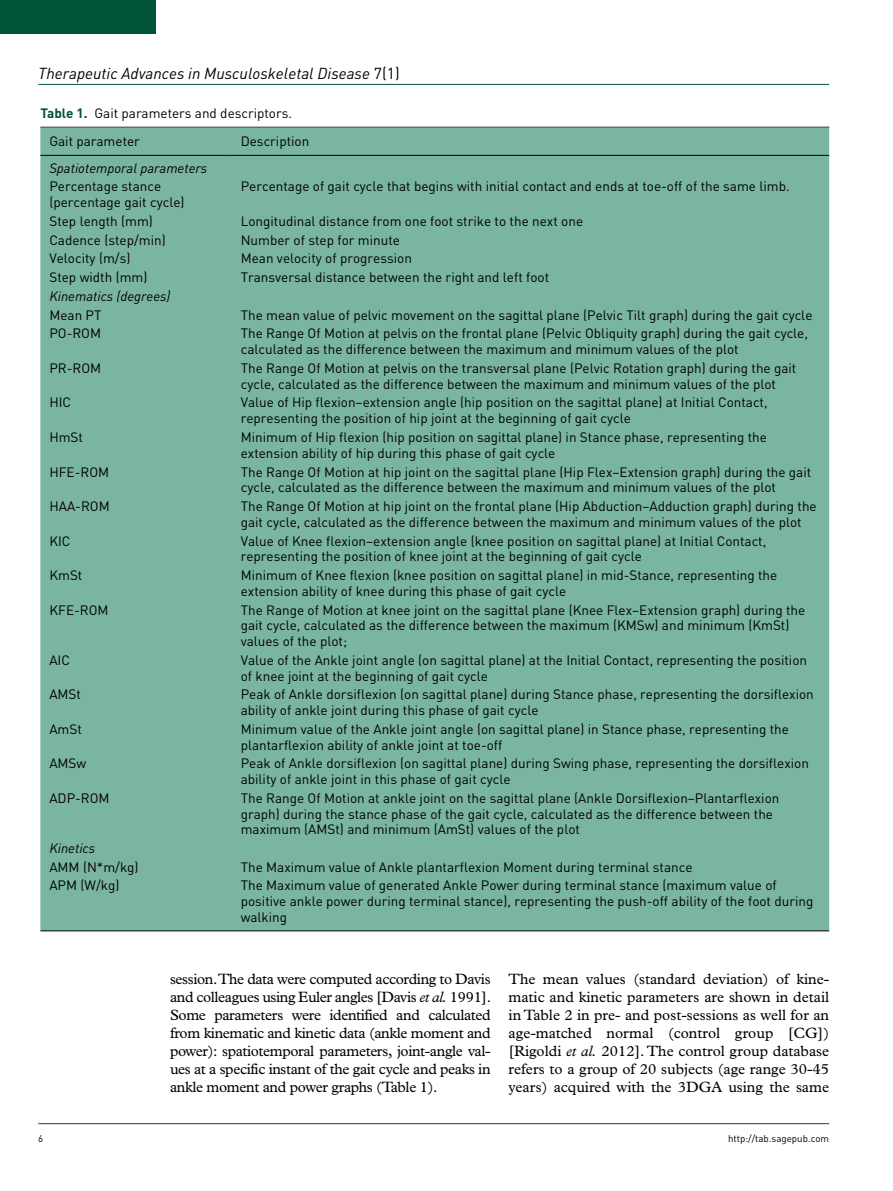
<style>
.page{position:relative;width:893px;height:1191px;background:#fff}
.page>*{position:absolute;margin:0;border:0;box-sizing:border-box;transform-origin:0 0}
.t1{font:italic 15.75px "DIN";color:#000}
.t2{font:15px/18px "Plantin Std";letter-spacing:-.01em;color:#000;text-align:justify}
.t3{font:13.5px/15.8px "DIN";color:#000}
.t4{font:italic 13.5px "DIN";color:#000}
.t5{font:9.75px "DIN";color:#000}
.s1{font-style:normal}
.s2{font-weight:700;color:#005437}
.s3{font-style:italic}
</style>
<div class="page">
<hr style="left:38px;top:84px;width:791px;height:1px;background:#005437">
<hr style="left:38px;top:1123px;width:791px;height:1px;background:#005437">
<div style="left:0;top:0;width:155px;height:34px;background:#005437"></div>
<hr style="left:40px;top:127px;width:789px;height:1px;background:#000">
<div style="left:40px;top:128px;width:789px;height:802px;background:#7ab4a3"></div>
<hr style="left:40px;top:155px;width:192px;height:1px;background:#000">
<hr style="left:232px;top:155px;width:597px;height:1px;background:#000">
<hr style="left:40px;top:930px;width:192px;height:1px;background:#000">
<hr style="left:232px;top:930px;width:597px;height:1px;background:#000">
<p class="t1" style="left:38px;top:63px;width:363px">Therapeutic Advances in Musculoskeletal Disease <span class="s1">7(1)</span></p>
<p class="t3" style="left:49px;top:98px;width:244px;line-height:28.5px;text-indent:-9px"><span class="s2">Table 1.</span> Gait parameters and descriptors.<br>Gait parameter</p>
<p class="t3" style="left:241px;top:133px;width:70px">Description</p>
<p class="t4" style="left:49px;top:159px;width:159px">Spatiotemporal parameters</p>
<p class="t3" style="left:49px;top:178px;width:137px">Percentage stance (percentage gait cycle)</p>
<p class="t3" style="left:241px;top:178px;width:550px">Percentage of gait cycle that begins with initial contact and ends at toe-off of the same limb.</p>
<p class="t3" style="left:49px;top:213px;width:105px">Step length (mm)</p>
<p class="t3" style="left:241px;top:213px;width:344px">Longitudinal distance from one foot strike to the next one</p>
<p class="t3" style="left:49px;top:232px;width:118px">Cadence (step/min)</p>
<p class="t3" style="left:241px;top:232px;width:161px">Number of step for minute</p>
<p class="t3" style="left:49px;top:250px;width:83px">Velocity (m/s)</p>
<p class="t3" style="left:241px;top:250px;width:173px">Mean velocity of progression</p>
<p class="t3" style="left:49px;top:269px;width:100px">Step width (mm)</p>
<p class="t3" style="left:241px;top:269px;width:310px">Transversal distance between the right and left foot</p>
<p class="t4" style="left:49px;top:288px;width:123px">Kinematics (degrees)</p>
<p class="t3" style="left:49px;top:307px;width:54px">Mean PT</p>
<p class="t3" style="left:241px;top:307px;width:573px">The mean value of pelvic movement on the sagittal plane (Pelvic Tilt graph) during the gait cycle</p>
<p class="t3" style="left:49px;top:325px;width:53px">PO-ROM</p>
<p class="t3" style="left:241px;top:325px;width:569px">The Range Of Motion at pelvis on the frontal plane (Pelvic Obliquity graph) during the gait cycle, calculated as the difference between the maximum and minimum values of the plot</p>
<p class="t3" style="left:49px;top:360px;width:53px">PR-ROM</p>
<p class="t3" style="left:241px;top:360px;width:557px">The Range Of Motion at pelvis on the transversal plane (Pelvic Rotation graph) during the gait cycle, calculated as the difference between the maximum and minimum values of the plot</p>
<p class="t3" style="left:49px;top:394px;width:23px">HIC</p>
<p class="t3" style="left:241px;top:394px;width:528px">Value of Hip flexion–extension angle (hip position on the sagittal plane) at Initial Contact, representing the position of hip joint at the beginning of gait cycle</p>
<p class="t3" style="left:49px;top:429px;width:35px">HmSt</p>
<p class="t3" style="left:241px;top:429px;width:528px">Minimum of Hip flexion (hip position on sagittal plane) in Stance phase, representing the extension ability of hip during this phase of gait cycle</p>
<p class="t3" style="left:49px;top:463px;width:61px">HFE-ROM</p>
<p class="t3" style="left:241px;top:463px;width:572px">The Range Of Motion at hip joint on the sagittal plane (Hip Flex–Extension graph) during the gait cycle, calculated as the difference between the maximum and minimum values of the plot</p>
<p class="t3" style="left:49px;top:498px;width:62px">HAA-ROM</p>
<p class="t3" style="left:241px;top:498px;width:577px">The Range Of Motion at hip joint on the frontal plane (Hip Abduction–Adduction graph) during the gait cycle, calculated as the difference between the maximum and minimum values of the plot</p>
<p class="t3" style="left:49px;top:532px;width:23px">KIC</p>
<p class="t3" style="left:241px;top:532px;width:527px">Value of Knee flexion–extension angle (knee position on sagittal plane) at Initial Contact, representing the position of knee joint at the beginning of gait cycle</p>
<p class="t3" style="left:49px;top:567px;width:35px">KmSt</p>
<p class="t3" style="left:241px;top:567px;width:538px">Minimum of Knee flexion (knee position on sagittal plane) in mid-Stance, representing the extension ability of knee during this phase of gait cycle</p>
<p class="t3" style="left:49px;top:601px;width:61px">KFE-ROM</p>
<p class="t3" style="left:241px;top:601px;width:566px">The Range of Motion at knee joint on the sagittal plane (Knee Flex–Extension graph) during the gait cycle, calculated as the difference between the maximum (KMSw) and minimum (KmSt) values of the plot;</p>
<p class="t3" style="left:49px;top:652px;width:22px">AIC</p>
<p class="t3" style="left:241px;top:652px;width:568px">Value of the Ankle joint angle (on sagittal plane) at the Initial Contact, representing the position of knee joint at the beginning of gait cycle</p>
<p class="t3" style="left:49px;top:686px;width:33px">AMSt</p>
<p class="t3" style="left:241px;top:686px;width:575px">Peak of Ankle dorsiflexion (on sagittal plane) during Stance phase, representing the dorsiflexion ability of ankle joint during this phase of gait cycle</p>
<p class="t3" style="left:49px;top:721px;width:34px">AmSt</p>
<p class="t3" style="left:241px;top:721px;width:550px">Minimum value of the Ankle joint angle (on sagittal plane) in Stance phase, representing the plantarflexion ability of ankle joint at toe-off</p>
<p class="t3" style="left:49px;top:755px;width:38px">AMSw</p>
<p class="t3" style="left:241px;top:755px;width:570px">Peak of Ankle dorsiflexion (on sagittal plane) during Swing phase, representing the dorsiflexion ability of ankle joint in this phase of gait cycle</p>
<p class="t3" style="left:49px;top:790px;width:62px">ADP-ROM</p>
<p class="t3" style="left:241px;top:790px;width:540px">The Range Of Motion at ankle joint on the sagittal plane (Ankle Dorsiflexion–Plantarflexion graph) during the stance phase of the gait cycle, calculated as the difference between the maximum (AMSt) and minimum (AmSt) values of the plot</p>
<p class="t4" style="left:49px;top:840px;width:47px">Kinetics</p>
<p class="t3" style="left:49px;top:859px;width:91px">AMM (N*m/kg)</p>
<p class="t3" style="left:241px;top:859px;width:453px">The Maximum value of Ankle plantarflexion Moment during terminal stance</p>
<p class="t3" style="left:49px;top:877px;width:72px">APM (W/kg)</p>
<p class="t3" style="left:241px;top:877px;width:574px">The Maximum value of generated Ankle Power during terminal stance (maximum value of positive ankle power during terminal stance), representing the push-off ability of the foot during walking</p>
<p class="t2" style="left:170px;top:970px;width:323px">session. The data were computed according to Davis and colleagues using Euler angles [Davis <span class="s3">et al.</span> 1991].<br>Some parameters were identified and calculated from kinematic and kinetic data (ankle moment and power): spatiotemporal parameters, joint-angle val&shy;ues at a specific instant of the gait cycle and peaks in ankle moment and power graphs (Table 1).</p>
<p class="t2" style="left:509px;top:970px;width:322px">The mean values (standard deviation) of kine&shy;matic and kinetic parameters are shown in detail in Table 2 in pre- and post-sessions as well for an age-matched normal (control group [CG]) [Rigoldi <span class="s3">et al.</span> 2012]. The control group database refers to a group of 20 subjects (age range 30-45 years) acquired with the 3DGA using the same</p>
<p class="t5" style="left:38px;top:1132px;width:7px">6</p>
<p class="t5" style="left:728px;top:1132px;width:103px">http://tab.sagepub.com</p>
</div>
